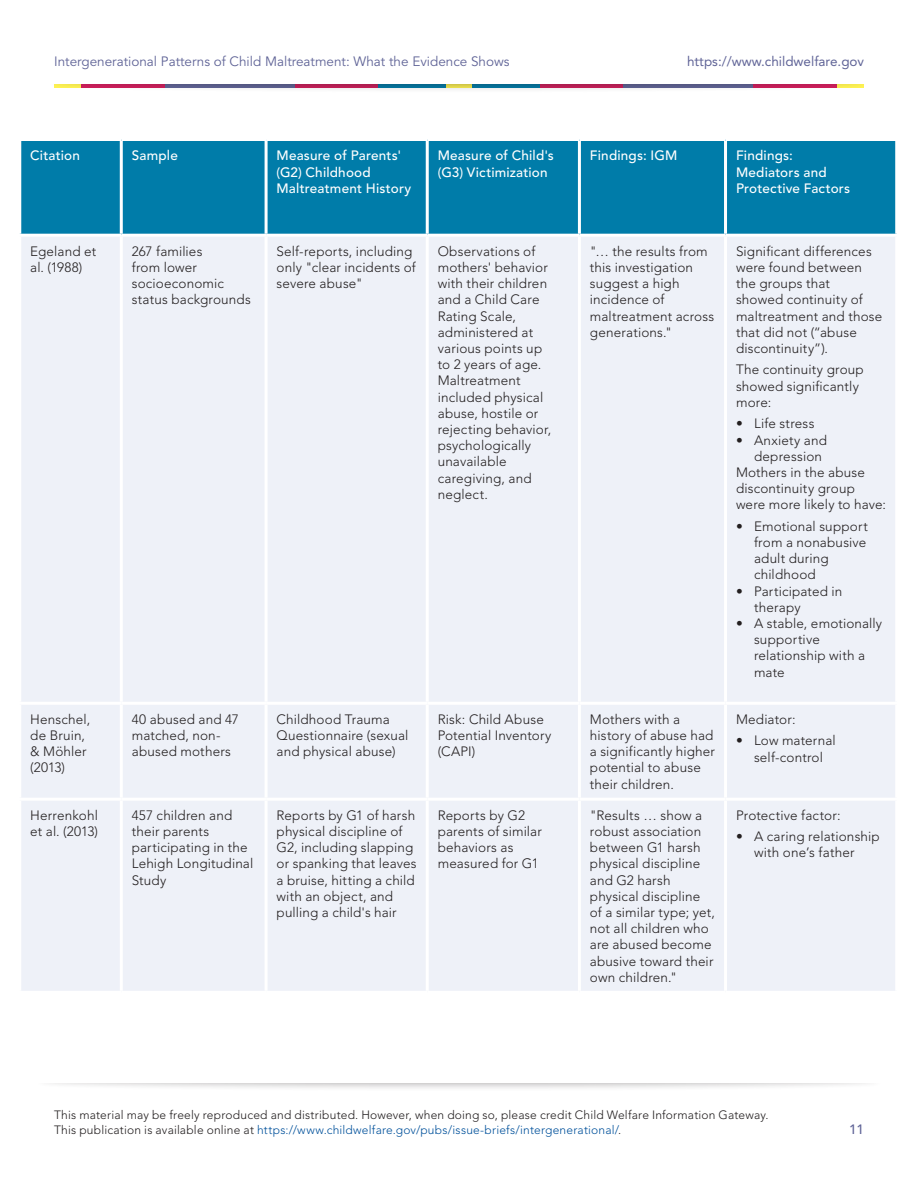
<style>
.page{position:relative;width:918px;height:1188px;background:#fff}
.page>*{position:absolute;margin:0;border:0;box-sizing:border-box;transform-origin:0 0}
.t1{font:300 13.5px/16.2px "Avenir";letter-spacing:.01em;color:#231f20}
.t2{font:500 13.5px/16.2px "Avenir";letter-spacing:.015em;color:#fff}
.t3{font:13.5px "Avenir";color:#606497}
.t4{font:13.5px "Avenir";color:#606497}
.t5{font:500 13.5px "Avenir";color:#606497}
.t6{font:300 12px/15px "Avenir";letter-spacing:.015em;color:#231f20}
.s1{color:#01519b}
</style>
<div class="page">
<div style="left:34px;top:1065px;width:850px;height:27px;background:#231f20;opacity:.4"></div>
<div style="left:0;top:1058px;width:918px;height:25px;background:#fff"></div>
<div style="left:21px;top:141px;width:874px;height:93px;background:#007ca9"></div>
<div style="left:21px;top:237px;width:874px;height:754px;background:#eef1f8"></div>
<hr style="left:120px;top:141px;width:3px;height:93px;background:#fff">
<hr style="left:120px;top:237px;width:3px;height:465px;background:#fff">
<hr style="left:120px;top:705px;width:3px;height:93px;background:#fff">
<hr style="left:120px;top:801px;width:3px;height:190px;background:#fff">
<hr style="left:265px;top:237px;width:3px;height:465px;background:#fff">
<hr style="left:426px;top:237px;width:3px;height:465px;background:#fff">
<hr style="left:578px;top:237px;width:3px;height:465px;background:#fff">
<hr style="left:724px;top:237px;width:3px;height:465px;background:#fff">
<hr style="left:18px;top:702px;width:103px;height:3px;background:#fff">
<hr style="left:121px;top:702px;width:145px;height:3px;background:#fff">
<hr style="left:266px;top:702px;width:161px;height:3px;background:#fff">
<hr style="left:265px;top:705px;width:3px;height:93px;background:#fff">
<hr style="left:427px;top:702px;width:152px;height:3px;background:#fff">
<hr style="left:426px;top:705px;width:3px;height:93px;background:#fff">
<hr style="left:579px;top:702px;width:147px;height:3px;background:#fff">
<hr style="left:578px;top:705px;width:3px;height:93px;background:#fff">
<hr style="left:726px;top:702px;width:172px;height:3px;background:#fff">
<hr style="left:724px;top:705px;width:3px;height:93px;background:#fff">
<hr style="left:18px;top:798px;width:103px;height:3px;background:#fff">
<hr style="left:121px;top:798px;width:145px;height:3px;background:#fff">
<hr style="left:266px;top:798px;width:161px;height:3px;background:#fff">
<hr style="left:265px;top:801px;width:3px;height:190px;background:#fff">
<hr style="left:427px;top:798px;width:152px;height:3px;background:#fff">
<hr style="left:426px;top:801px;width:3px;height:190px;background:#fff">
<hr style="left:579px;top:798px;width:147px;height:3px;background:#fff">
<hr style="left:578px;top:801px;width:3px;height:190px;background:#fff">
<hr style="left:726px;top:798px;width:172px;height:3px;background:#fff">
<hr style="left:724px;top:801px;width:3px;height:190px;background:#fff">
<hr style="left:265px;top:141px;width:3px;height:93px;background:#fff">
<hr style="left:426px;top:141px;width:3px;height:93px;background:#fff">
<hr style="left:578px;top:141px;width:3px;height:93px;background:#fff">
<hr style="left:724px;top:141px;width:3px;height:93px;background:#fff">
<div style="left:47px;top:66px;width:824px;height:27px;background:#231f20;opacity:.4"></div>
<div style="left:38px;top:58px;width:842px;height:25px;background:#fff"></div>
<p class="t3" style="left:54px;top:53px;width:457px">Intergenerational Patterns of Child Maltreatment: What the Evidence Shows</p>
<p class="t4" style="left:687px;top:53px;width:179px">https://www.childwelfare.gov</p>
<p class="t2" style="left:30px;top:148px;width:51px">Citation</p>
<p class="t2" style="left:132px;top:148px;width:48px">Sample</p>
<p class="t2" style="left:277px;top:148px;width:136px">Measure of Parents' (G2) Childhood<br>Maltreatment History</p>
<p class="t2" style="left:438px;top:148px;width:118px">Measure of Child's (G3) Victimization</p>
<p class="t2" style="left:590px;top:148px;width:89px">Findings: IGM</p>
<p class="t2" style="left:736px;top:148px;width:116px">Findings:<br>Mediators and<br>Protective Factors</p>
<p class="t1" style="left:30px;top:243px;width:67px">Egeland et al. (1988)</p>
<p class="t1" style="left:132px;top:243px;width:121px">267 families<br>from lower socioeconomic status backgrounds</p>
<p class="t1" style="left:277px;top:243px;width:141px">Self-reports, including only "clear incidents of severe abuse"</p>
<p class="t1" style="left:438px;top:243px;width:115px">Observations of mothers' behavior with their children and a Child Care<br>Rating Scale, administered at various points up to 2 years of age.<br>Maltreatment included physical abuse, hostile or rejecting behavior, psychologically unavailable caregiving, and neglect.</p>
<p class="t1" style="left:590px;top:243px;width:126px">"… the results from this investigation suggest a high incidence of maltreatment across generations."</p>
<p class="t1" style="left:736px;top:243px;width:148px">Significant differences were found between the groups that<br>showed continuity of maltreatment and those that did not (“abuse discontinuity”).</p>
<p class="t1" style="left:736px;top:362px;width:129px">The continuity group showed significantly more:</p>
<p class="t1" style="left:736px;top:416px;width:80px">• Life stress</p>
<p class="t1" style="left:754px;top:432px;width:75px;text-indent:-18px">• Anxiety and depression</p>
<p class="t1" style="left:736px;top:464px;width:151px">Mothers in the abuse discontinuity group were more likely to have:</p>
<p class="t1" style="left:754px;top:518px;width:115px;text-indent:-18px">• Emotional support from a nonabusive adult during childhood</p>
<p class="t1" style="left:754px;top:583px;width:90px">Participated in therapy</p>
<p class="t1" style="left:754px;top:615px;width:130px;text-indent:-18px">• A stable, emotionally supportive relationship with a mate</p>
<p class="t1" style="left:736px;top:583px;width:8px">•</p>
<p class="t1" style="left:30px;top:711px;width:61px">Henschel, de Bruin, &amp; Möhler (2013)</p>
<p class="t1" style="left:132px;top:711px;width:109px">40 abused and 47 matched, non&shy;abused mothers</p>
<p class="t1" style="left:277px;top:711px;width:133px">Childhood Trauma<br>Questionnaire (sexual and physical abuse)</p>
<p class="t1" style="left:438px;top:711px;width:115px">Risk: Child Abuse<br>Potential Inventory (CAPI)</p>
<p class="t1" style="left:590px;top:711px;width:127px">Mothers with a history of abuse had a significantly higher potential to abuse their children.</p>
<p class="t1" style="left:736px;top:711px;width:61px">Mediator:</p>
<p class="t1" style="left:736px;top:733px;width:101px;text-align:center">• Low maternal self-control</p>
<p class="t1" style="left:30px;top:807px;width:69px">Herrenkohl et al. (2013)</p>
<p class="t1" style="left:132px;top:807px;width:123px">457 children and their parents participating in the<br>Lehigh Longitudinal<br>Study</p>
<p class="t1" style="left:277px;top:807px;width:142px">Reports by G1 of harsh physical discipline of<br>G2, including slapping or spanking that leaves a bruise, hitting a child with an object, and pulling a child's hair</p>
<p class="t1" style="left:438px;top:807px;width:106px">Reports by G2 parents of similar behaviors as measured for G1</p>
<p class="t1" style="left:590px;top:807px;width:127px">"Results … show a robust association between G1 harsh physical discipline and G2 harsh physical discipline of a similar type; yet, not all children who are abused become abusive toward their own children."</p>
<p class="t1" style="left:736px;top:807px;width:106px">Protective factor:</p>
<p class="t1" style="left:736px;top:829px;width:145px;text-align:center">• A caring relationship with one’s father</p>
<p class="t6" style="left:54px;top:1107px;width:716px">This material may be freely reproduced and distributed. However, when doing so, please credit Child Welfare Information Gateway.<br>This publication is available online at <span class="s1">https://www.childwelfare.gov/pubs/issue-briefs/intergenerational/</span>.</p>
<p class="t5" style="left:849px;top:1122px;width:17px">11</p>
</div>
